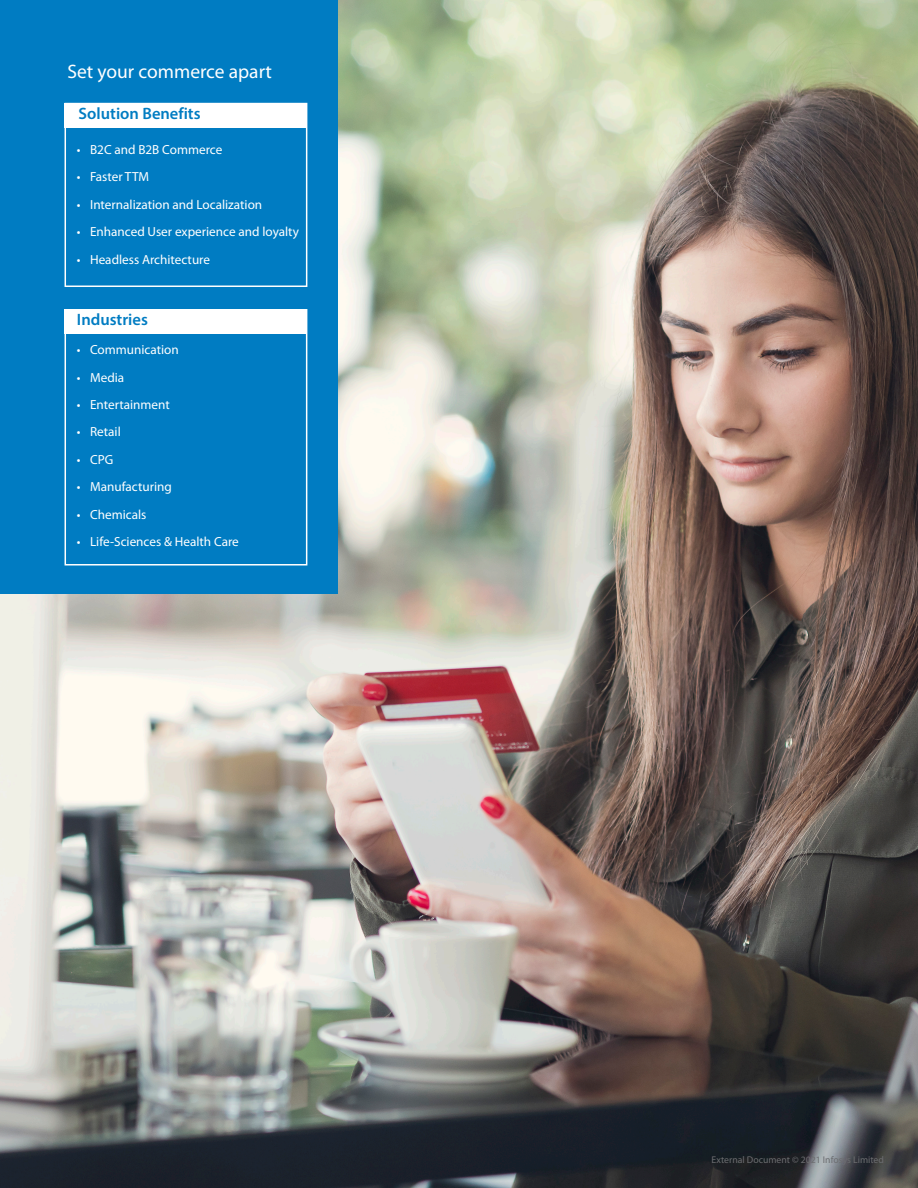
<style>
.page{position:relative;width:918px;height:1188px;background:#fff}
.page>*{position:absolute;margin:0;border:0;box-sizing:border-box;transform-origin:0 0}
.t1{font:19.5px "Myriad Pro";color:#fff}
.t2{font:600 16.5px "Myriad Pro";color:#007cc2}
.t3{font:13.2px "Myriad Pro";color:#fff}
.t4{font:9.75px "Myriad Pro";color:#6c6d70}
</style>
<div class="page">
<img style="left:0;top:0;width:918px;height:1188px">
<div style="left:0;top:0;width:337px;height:593px;background:#007cc2"></div>
<div style="left:65px;top:103px;width:242px;height:25px;background:#fff"></div>
<div style="left:65px;top:309px;width:242px;height:25px;background:#fff"></div>
<div style="left:65px;top:103px;width:242px;height:184px;border:2px solid #fff"></div>
<div style="left:65px;top:309px;width:242px;height:257px;border:2px solid #fff"></div>
<h1 class="t1" style="left:67px;top:60px;width:206px">Set your commerce apart</h1>
<p class="t2" style="left:79px;top:103px;width:123px">Solution Benefits</p>
<p class="t3" style="left:77px;top:141px;width:147px">• B2C and B2B Commerce</p>
<p class="t3" style="left:77px;top:169px;width:74px">• Faster TTM</p>
<p class="t3" style="left:77px;top:196px;width:187px">• Internalization and Localization</p>
<p class="t3" style="left:77px;top:224px;width:224px">• Enhanced User experience and loyalty</p>
<p class="t3" style="left:77px;top:251px;width:135px">• Headless Architecture</p>
<p class="t2" style="left:77px;top:309px;width:73px">Industries</p>
<p class="t3" style="left:77px;top:342px;width:103px">• Communication</p>
<p class="t3" style="left:77px;top:369px;width:49px">• Media</p>
<p class="t3" style="left:77px;top:397px;width:94px">• Entertainment</p>
<p class="t3" style="left:77px;top:424px;width:45px">• Retail</p>
<p class="t3" style="left:77px;top:451px;width:38px">• CPG</p>
<p class="t3" style="left:77px;top:479px;width:96px">• Manufacturing</p>
<p class="t3" style="left:77px;top:506px;width:71px">• Chemicals</p>
<p class="t3" style="left:77px;top:533px;width:163px">• Life-Sciences &amp; Health Care</p>
<p class="t4" style="left:712px;top:1154px;width:174px">External Document © 2021 Infosys Limited</p>
</div>
